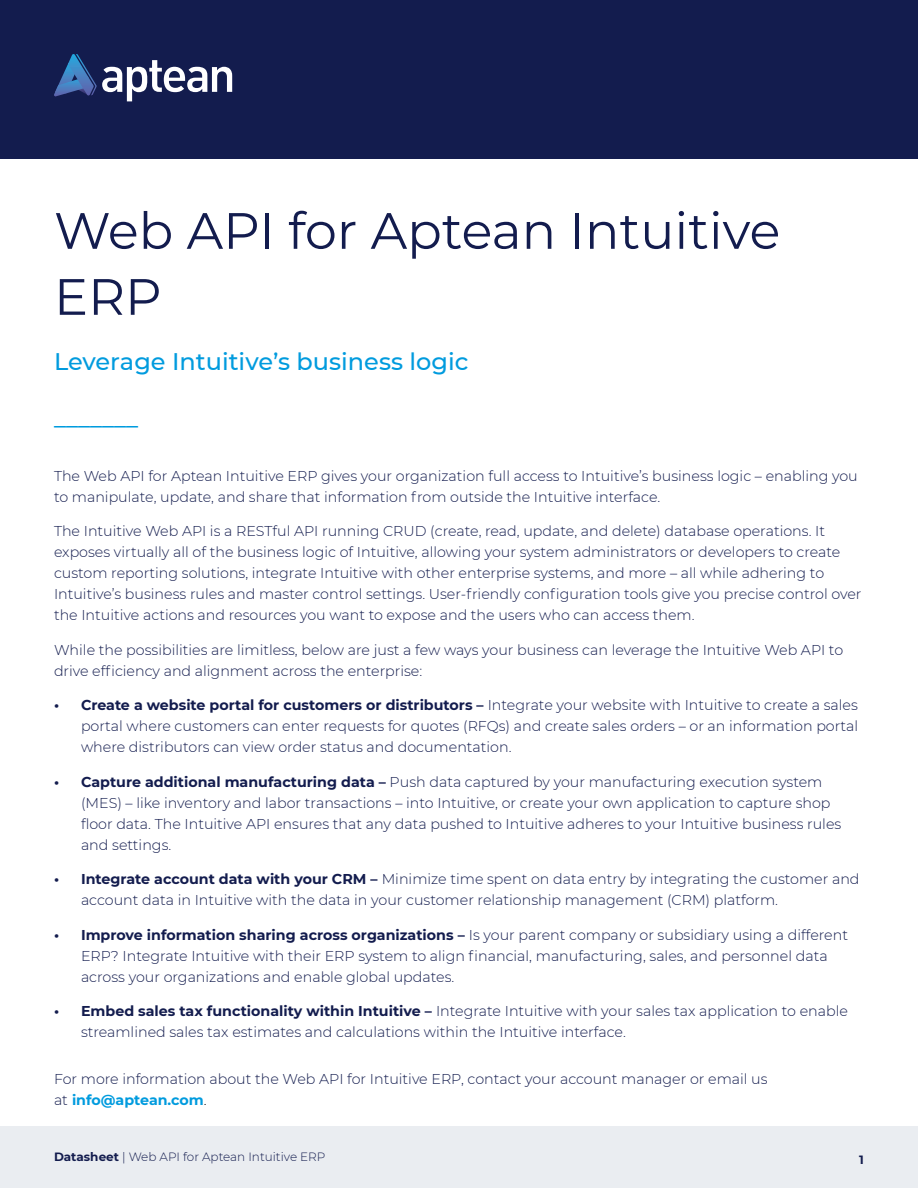
<style>
.page{position:relative;width:918px;height:1188px;background:#fff}
.page>*{position:absolute;margin:0;border:0;box-sizing:border-box;transform-origin:0 0}
.t1{font:51px/66px "Montserrat";color:#131c4e}
.Subtitle{font:500 24px "Montserrat";color:#009bde}
.Body_Text{font:300 14.25px/21px "Montserrat";color:#131c4e}
.Benefits_Bullets{font:300 14.25px/21px "Montserrat";color:#131c4e}
.t2{font:300 12px "Montserrat";color:#131c4e}
.t3{font:700 12px "Montserrat";color:#131c4e}
.s1{font-weight:700}
.s2{font-weight:700;color:#009bde}
.s3{color:#000305}
</style>
<div class="page">
<div style="left:0;top:0;width:918px;height:159px;background:#131c4e"></div>
<svg style="left:54px;top:54px;width:178px;height:47px"></svg>
<div style="left:0;top:1126px;width:918px;height:62px;background:#eaedf1"></div>
<p class="t1" style="left:54px;top:196px;width:728px">Web API for Aptean Intuitive<br>ERP</p>
<p class="Subtitle" style="left:54px;top:345px;width:416px">Leverage Intuitive’s business logic</p>
<p class="Subtitle" style="left:54px;top:401px;width:85px">_______</p>
<p class="Body_Text" style="left:54px;top:465px;width:805px">The Web API for Aptean Intuitive ERP gives your organization full access to Intuitive’s business logic – enabling you to manipulate, update, and share that information from outside the Intuitive interface.</p>
<p class="Body_Text" style="left:54px;top:520px;width:809px">The Intuitive Web API is a RESTful API running CRUD (create, read, update, and delete) database operations. It exposes virtually all of the business logic of Intuitive, allowing your system administrators or developers to create custom reporting solutions, integrate Intuitive with other enterprise systems, and more – all while adhering to Intuitive’s business rules and master control settings. User-friendly configuration tools give you precise control over the Intuitive actions and resources you want to expose and the users who can access them.</p>
<p class="Body_Text" style="left:54px;top:639px;width:791px">While the possibilities are limitless, below are just a few ways your business can leverage the Intuitive Web API to drive efficiency and alignment across the enterprise:</p>
<p class="Body_Text" style="left:81px;top:694px;width:779px;text-align:justify;text-indent:-27px"><span class="s1">• Create a website portal for customers or distributors –</span> Integrate your website with Intuitive to create a sales portal where customers can enter requests for quotes (RFQs) and create sales orders – or an information portal where distributors can view order status and documentation.</p>
<p class="Body_Text" style="left:81px;top:771px;width:762px;text-indent:-27px"><span class="s1">• Capture additional manufacturing data –</span> Push data captured by your manufacturing execution system (MES) – like inventory and labor transactions – into Intuitive, or create your own application to capture shop floor data. The Intuitive API ensures that any data pushed to Intuitive adheres to your Intuitive business rules and settings.</p>
<p class="Body_Text" style="left:81px;top:868px;width:780px;text-indent:-27px"><span class="s1">• Integrate account data with your CRM –</span> Minimize time spent on data entry by integrating the customer and account data in Intuitive with the data in your customer relationship management (CRM) platform.</p>
<p class="Body_Text" style="left:81px;top:924px;width:769px;text-indent:-27px"><span class="s1">• Improve information sharing across organizations –</span> Is your parent company or subsidiary using a different<br>ERP? Integrate Intuitive with their ERP system to align financial, manufacturing, sales, and personnel data across your organizations and enable global updates.</p>
<p class="Body_Text" style="left:81px;top:1000px;width:768px;text-indent:-27px"><span class="s1">• Embed sales tax functionality within Intuitive –</span> Integrate Intuitive with your sales tax application to enable streamlined sales tax estimates and calculations within the Intuitive interface.</p>
<p class="Benefits_Bullets" style="left:54px;top:1068px;width:715px">For more information about the Web API for Intuitive ERP, contact your account manager or email us at <span class="s2">info@aptean.com</span><span class="s3">.</span></p>
<p class="t2" style="left:54px;top:1149px;width:273px"><span class="s1">Datasheet</span> | Web API for Aptean Intuitive ERP</p>
<p class="t3" style="left:859px;top:1151px;width:6px">1</p>
</div>
